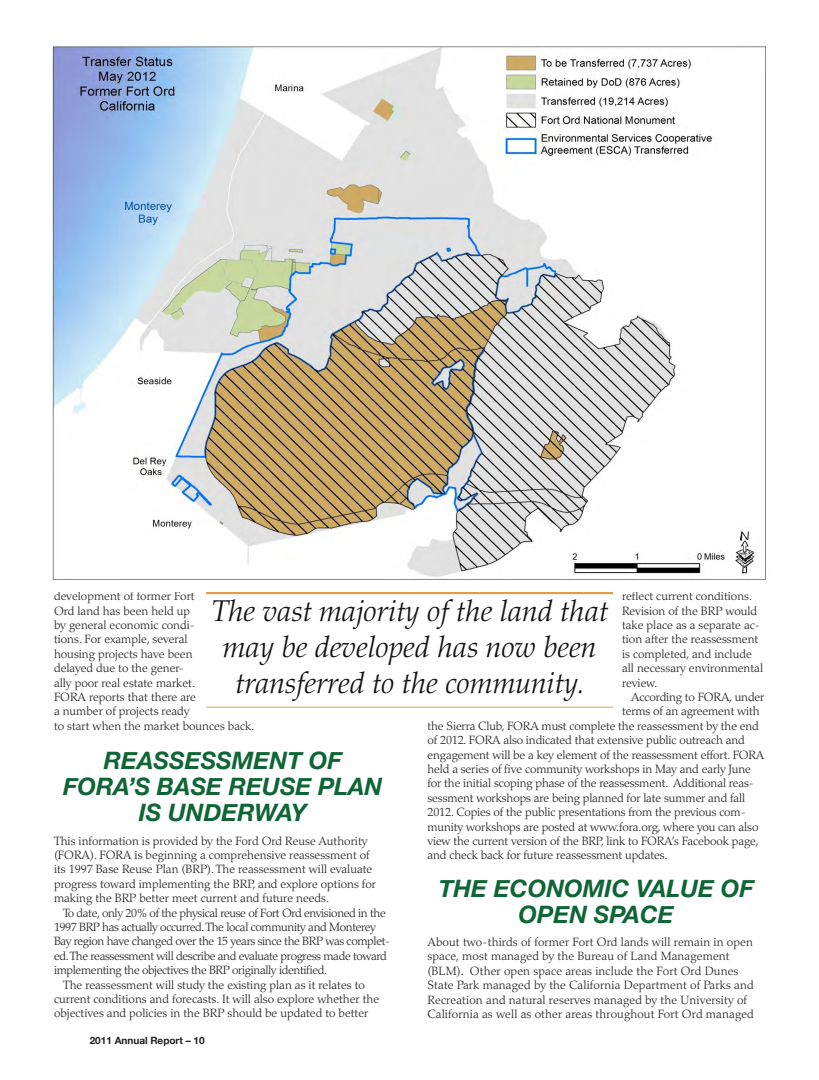
<style>
.page{position:relative;width:819px;height:1080px;background:#fff}
.page>*{position:absolute;margin:0;border:0;box-sizing:border-box;transform-origin:0 0}
.Pull_quote{font:italic 300 30px/36px "Palatino";color:#141313;text-align:center}
.Head_24{font:italic 700 24px/26px "Helvetica Neue";color:#0f6536;text-align:center}
.Body_text{font:300 12px/14.4px "Palatino";letter-spacing:-.01em;color:#231f20}
.Body_text_no_indent{font:300 12px/14.4px "Palatino";color:#231f20}
.Body_text-2{font:300 12px/14.4px "Palatino";letter-spacing:-.03em;color:#231f20}
.t1{font:700 10px "Helvetica Neue";color:#231f20}
</style>
<div class="page">
<hr style="left:206px;top:591px;width:407px;height:3px;background:#e59c49">
<hr style="left:206px;top:707px;width:407px;height:1px;background:#e59c49">
<img style="left:52px;top:45px;width:715px;height:535px">
<p class="Body_text" style="left:622px;top:589px;width:143px">reflect current conditions.<br>Revision of the BRP would take place as a separate ac&shy;tion after the reassessment is completed, and include all necessary environmental review.</p>
<p class="Body_text" style="left:631px;top:690px;width:135px">According to FORA, under</p>
<p class="Body_text" style="left:622px;top:704px;width:139px">terms of an agreement with</p>
<p class="Body_text" style="left:428px;top:719px;width:333px">the Sierra Club, FORA must complete the reassessment by the end</p>
<p class="Body_text" style="left:428px;top:733px;width:319px">of 2012. FORA also indicated that extensive public outreach and</p>
<p class="Body_text" style="left:428px;top:748px;width:338px">engagement will be a key element of the reassessment effort. FORA</p>
<p class="Body_text" style="left:428px;top:762px;width:325px">held a series of five community workshops in May and early June</p>
<p class="Body_text" style="left:428px;top:776px;width:328px">for the initial scoping phase of the reassessment. Additional reas-</p>
<p class="Body_text" style="left:428px;top:791px;width:319px">sessment workshops are being planned for late summer and fall</p>
<p class="Body_text" style="left:428px;top:805px;width:320px">2012. Copies of the public presentations from the previous com-</p>
<p class="Body_text" style="left:428px;top:820px;width:332px">munity workshops are posted at www.fora.org, where you can also</p>
<p class="Body_text" style="left:428px;top:834px;width:333px">view the current version of the BRP, link to FORA’s Facebook page,</p>
<p class="Body_text" style="left:428px;top:848px;width:242px">and check back for future reassessment updates.</p>
<p class="Head_24" style="left:439px;top:875px;width:316px">THE ECONOMIC VALUE OF<br>OPEN SPACE</p>
<p class="Body_text_no_indent" style="left:428px;top:935px;width:328px">About two-thirds of former Fort Ord lands will remain in open space, most managed by the Bureau of Land Management (BLM). Other open space areas include the Fort Ord Dunes State Park managed by the California Department of Parks and Recreation and natural reserves managed by the University of California as well as other areas throughout Fort Ord managed</p>
<p class="Body_text" style="left:54px;top:589px;width:202px">development of former Fort<br>Ord land has been held up<br>by general economic condi-<br>tions. For example, several<br>housing projects have been<br>delayed due to the gener-<br>ally poor real estate market.<br>FORA reports that there are<br>a number of projects ready<br>to start when the market bounces back.</p>
<p class="Head_24" style="left:63px;top:747px;width:321px">REASSESSMENT OF<br>FORA’S BASE REUSE PLAN<br>IS UNDERWAY</p>
<p class="Body_text_no_indent" style="left:54px;top:834px;width:324px">This information is provided by the Ford Ord Reuse Authority (FORA). FORA is beginning a comprehensive reassessment of its 1997 Base Reuse Plan (BRP). The reassessment will evaluate progress toward implementing the BRP, and explore options for making the BRP better meet current and future needs.</p>
<p class="Body_text-2" style="left:54px;top:906px;width:338px;text-indent:9px">To date, only 20% of the physical reuse of Fort Ord envisioned in the 1997 BRP has actually occurred. The local community and Monterey Bay region have changed over the 15 years since the BRP was complet&shy;ed. The reassessment will describe and evaluate progress made toward implementing the objectives the BRP originally identified.</p>
<p class="Body_text" style="left:54px;top:978px;width:327px;text-indent:9px">The reassessment will study the existing plan as it relates to current conditions and forecasts. It will also explore whether the objectives and policies in the BRP should be updated to better</p>
<p class="Pull_quote" style="left:211px;top:594px;width:398px">The vast majority of the land that may be developed has now been transferred to the community.</p>
<p class="t1" style="left:90px;top:1031px;width:117px">2011 Annual Report – 10</p>
</div>
